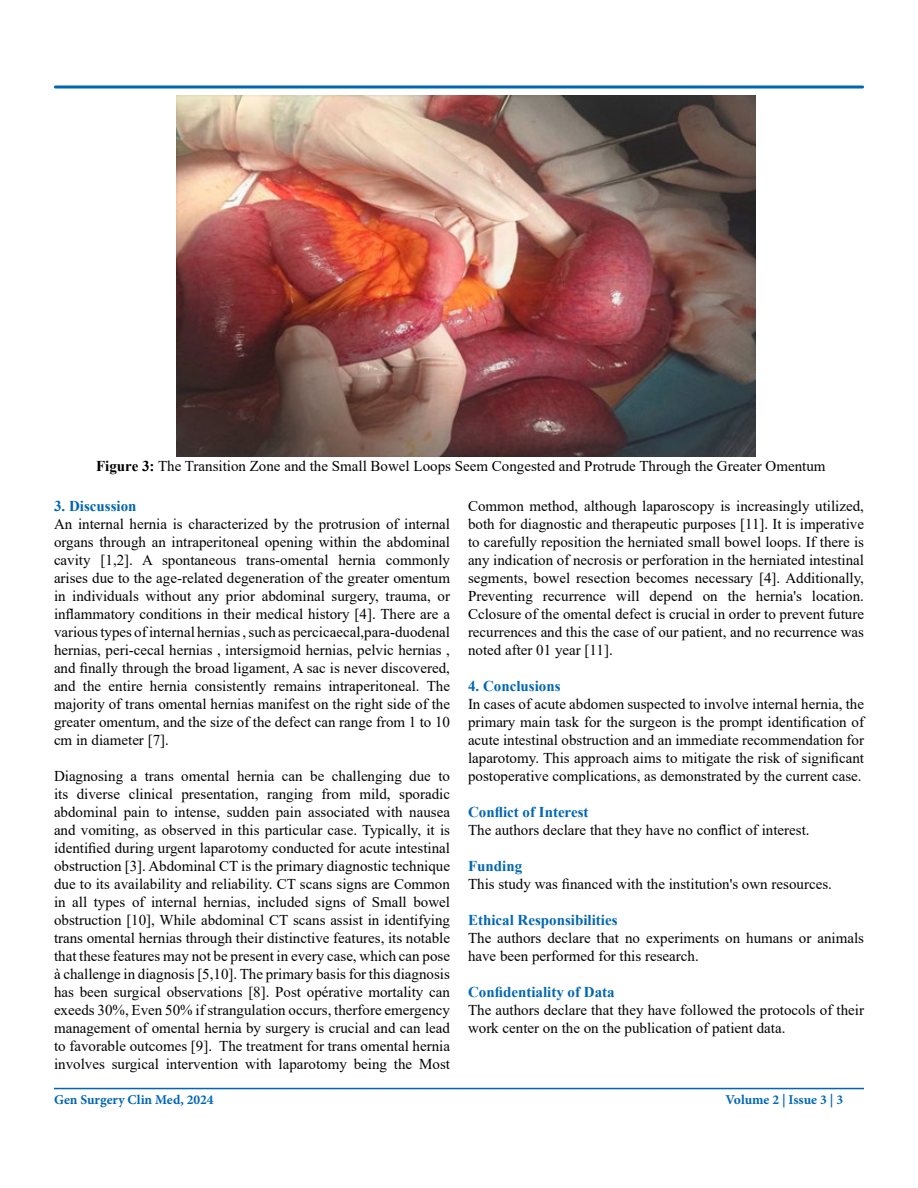
<style>
.page{position:relative;width:918px;height:1188px;background:#fff}
.page>*{position:absolute;margin:0;border:0;box-sizing:border-box;transform-origin:0 0}
.t1{font:15px/18px "Times New Roman";color:#000;text-align:justify}
.t2{font:700 15px "Times New Roman";color:#0066b3}
.t3{font:700 13.5px "Minion Pro";color:#0066b3}
.s1{font-weight:700}
</style>
<div class="page">
<hr style="left:54px;top:1088px;width:810px;height:1px;background:#0066b3">
<div style="left:54px;top:86px;width:810px;height:2px;border:2px solid #0066b3"></div>
<img style="left:176px;top:96px;width:579px;height:360px">
<p class="t1" style="left:96px;top:457px;width:731px"><span class="s1">Figure 3:</span> The Transition Zone and the Small Bowel Loops Seem Congested and Protrude Through the Greater Omentum</p>
<p class="t2" style="left:54px;top:495px;width:84px">3. Discussion</p>
<p class="t1" style="left:54px;top:514px;width:398px">An internal hernia is characterized by the protrusion of internal organs through an intraperitoneal opening within the abdominal cavity [1,2]. A spontaneous trans-omental hernia commonly arises due to the age-related degeneration of the greater omentum in individuals without any prior abdominal surgery, trauma, or inflammatory conditions in their medical history [4]. There are a various types of internal hernias , such as percicaecal,para-duodenal hernias, peri-cecal hernias , intersigmoid hernias, pelvic hernias , and finally through the broad ligament, A sac is never discovered, and the entire hernia consistently remains intraperitoneal. The majority of trans omental hernias manifest on the right side of the greater omentum, and the size of the defect can range from 1 to 10 cm in diameter [7].</p>
<p class="t1" style="left:54px;top:766px;width:398px">Diagnosing a trans omental hernia can be challenging due to its diverse clinical presentation, ranging from mild, sporadic abdominal pain to intense, sudden pain associated with nausea and vomiting, as observed in this particular case. Typically, it is identified during urgent laparotomy conducted for acute intestinal obstruction [3]. Abdominal CT is the primary diagnostic technique due to its availability and reliability. CT scans signs are Common in all types of internal hernias, included signs of Small bowel obstruction [10], While abdominal CT scans assist in identifying trans omental hernias through their distinctive features, its notable that these features may not be present in every case, which can pose à challenge in diagnosis [5,10]. The primary basis for this diagnosis has been surgical observations [8]. Post opérative mortality can exeeds 30%, Even 50% if strangulation occurs, therfore emergency management of omental hernia by surgery is crucial and can lead to favorable outcomes [9]. The treatment for trans omental hernia involves surgical intervention with laparotomy being the Most</p>
<p class="t1" style="left:468px;top:496px;width:398px">Common method, although laparoscopy is increasingly utilized, both for diagnostic and therapeutic purposes [11]. It is imperative to carefully reposition the herniated small bowel loops. If there is any indication of necrosis or perforation in the herniated intestinal segments, bowel resection becomes necessary [4]. Additionally, Preventing recurrence will depend on the hernia's location.<br>Cclosure of the omental defect is crucial in order to prevent future recurrences and this the case of our patient, and no recurrence was noted after 01 year [11].</p>
<p class="t2" style="left:468px;top:675px;width:94px">4. Conclusions</p>
<p class="t1" style="left:468px;top:694px;width:398px">In cases of acute abdomen suspected to involve internal hernia, the primary main task for the surgeon is the prompt identification of acute intestinal obstruction and an immediate recommendation for laparotomy. This approach aims to mitigate the risk of significant postoperative complications, as demonstrated by the current case.</p>
<p class="t2" style="left:468px;top:801px;width:122px">Conflict of Interest</p>
<p class="t1" style="left:468px;top:820px;width:343px">The authors declare that they have no conflict of interest.</p>
<p class="t2" style="left:468px;top:855px;width:56px">Funding</p>
<p class="t1" style="left:468px;top:874px;width:365px">This study was financed with the institution's own resources.</p>
<p class="t2" style="left:468px;top:909px;width:151px">Ethical Responsibilities</p>
<p class="t1" style="left:468px;top:928px;width:398px">The authors declare that no experiments on humans or animals have been performed for this research.</p>
<p class="t2" style="left:468px;top:981px;width:148px">Confidentiality of Data</p>
<p class="t1" style="left:468px;top:1000px;width:398px">The authors declare that they have followed the protocols of their work center on the on the publication of patient data.</p>
<p class="t3" style="left:54px;top:1090px;width:161px">Gen Surgery Clin Med, 2024</p>
<p class="t3" style="left:726px;top:1090px;width:119px">Volume 2 | Issue 3 | 3</p>
</div>
